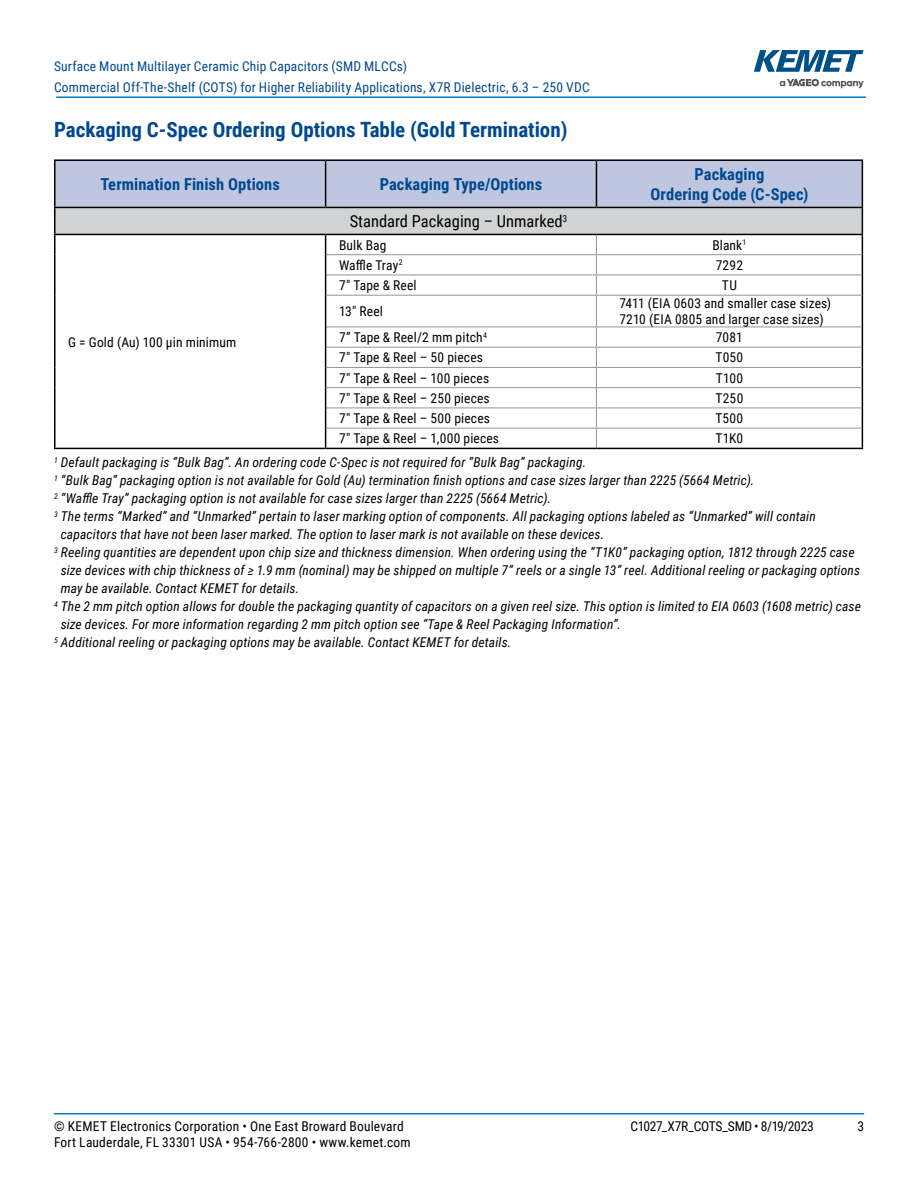
<style>
.page{position:relative;width:918px;height:1188px;background:#fff}
.page>*{position:absolute;margin:0;border:0;box-sizing:border-box;transform-origin:0 0}
.t1{font:700 21px "Roboto Condensed";color:#004990}
.t2{font:700 16.5px/19.8px "Roboto Condensed";letter-spacing:.005em;color:#004990;text-align:center}
.t3{font:16.5px "Roboto Condensed";color:#000}
.t4{font:italic 13.5px "Roboto Condensed";letter-spacing:.01em;color:#000}
.t5{font:13.5px/16.2px "Roboto Condensed";letter-spacing:.015em;color:#000}
.t6{font:13.5px/21px "Roboto Condensed";letter-spacing:.015em;color:#004990}
.t7{font:13.5px "Roboto Condensed";letter-spacing:-.025em;color:#000}
</style>
<div class="page">
<hr style="left:54px;top:1113px;width:810px;height:2px;background:#007dc3">
<hr style="left:56px;top:96px;width:810px;height:2px;background:#007dc3">
<svg style="left:780px;top:79px;width:84px;height:9px"></svg>
<svg style="left:754px;top:50px;width:110px;height:22px"></svg>
<hr style="left:862px;top:295px;width:1px;height:32px;background:#000">
<svg style="left:862px;top:327px;width:1px;height:121px"></svg>
<hr style="left:326px;top:295px;width:270px;height:1px;background:#939598">
<hr style="left:596px;top:295px;width:266px;height:1px;background:#939598">
<hr style="left:326px;top:327px;width:270px;height:1px;background:#939598">
<hr style="left:596px;top:327px;width:266px;height:1px;background:#939598">
<hr style="left:326px;top:347px;width:270px;height:1px;background:#939598">
<hr style="left:596px;top:347px;width:266px;height:1px;background:#939598">
<hr style="left:326px;top:367px;width:270px;height:1px;background:#939598">
<hr style="left:596px;top:367px;width:266px;height:1px;background:#939598">
<hr style="left:326px;top:387px;width:270px;height:1px;background:#939598">
<hr style="left:596px;top:387px;width:266px;height:1px;background:#939598">
<hr style="left:326px;top:408px;width:270px;height:1px;background:#939598">
<hr style="left:596px;top:408px;width:266px;height:1px;background:#939598">
<hr style="left:326px;top:428px;width:270px;height:1px;background:#939598">
<hr style="left:596px;top:428px;width:266px;height:1px;background:#939598">
<hr style="left:54px;top:159px;width:272px;height:2px;background:#000">
<hr style="left:54px;top:161px;width:2px;height:46px;background:#000">
<hr style="left:326px;top:159px;width:270px;height:2px;background:#000">
<hr style="left:596px;top:159px;width:267px;height:2px;background:#000">
<hr style="left:54px;top:235px;width:2px;height:20px;background:#000">
<hr style="left:54px;top:255px;width:2px;height:20px;background:#000">
<hr style="left:54px;top:275px;width:2px;height:20px;background:#000">
<hr style="left:54px;top:295px;width:2px;height:32px;background:#000">
<hr style="left:325px;top:295px;width:1px;height:32px;background:#000">
<hr style="left:54px;top:327px;width:2px;height:20px;background:#000">
<hr style="left:54px;top:347px;width:2px;height:20px;background:#000">
<hr style="left:54px;top:367px;width:2px;height:21px;background:#000">
<hr style="left:54px;top:388px;width:2px;height:20px;background:#000">
<hr style="left:54px;top:408px;width:2px;height:20px;background:#000">
<hr style="left:54px;top:428px;width:2px;height:20px;background:#000">
<svg style="left:325px;top:327px;width:1px;height:121px"></svg>
<svg style="left:55px;top:160px;width:808px;height:135px"></svg>
<hr style="left:596px;top:296px;width:1px;height:31px;background:#939598">
<svg style="left:596px;top:327px;width:1px;height:121px"></svg>
<hr style="left:54px;top:207px;width:272px;height:1px;background:#000">
<hr style="left:54px;top:208px;width:2px;height:26px;background:#000">
<hr style="left:326px;top:207px;width:270px;height:1px;background:#000">
<hr style="left:596px;top:207px;width:267px;height:1px;background:#000">
<hr style="left:54px;top:234px;width:272px;height:1px;background:#000">
<hr style="left:326px;top:234px;width:270px;height:1px;background:#000">
<hr style="left:596px;top:234px;width:267px;height:1px;background:#000">
<hr style="left:54px;top:448px;width:272px;height:1px;background:#000">
<hr style="left:326px;top:448px;width:270px;height:1px;background:#000">
<hr style="left:596px;top:448px;width:267px;height:1px;background:#000">
<p class="t6" style="left:54px;top:55px;width:537px">Surface Mount Multilayer Ceramic Chip Capacitors (SMD MLCCs)<br>Commercial Off-The-Shelf (COTS) for Higher Reliability Applications, X7R Dielectric, 6.3 – 250 VDC</p>
<h1 class="t1" style="left:54px;top:115px;width:515px">Packaging C-Spec Ordering Options Table (Gold Termination)</h1>
<p class="t2" style="left:100px;top:174px;width:181px">Termination Finish Options</p>
<p class="t2" style="left:380px;top:174px;width:164px">Packaging Type/Options</p>
<p class="t2" style="left:650px;top:164px;width:159px">Packaging<br>Ordering Code (C-Spec)</p>
<p class="t3" style="left:350px;top:210px;width:219px">Standard Packaging – Unmarked<sup>3</sup></p>
<p class="t5" style="left:339px;top:236px;width:49px">Bulk Bag</p>
<p class="t5" style="left:712px;top:236px;width:36px">Blank<sup>1</sup></p>
<p class="t5" style="left:339px;top:256px;width:65px">Waffle Tray<sup>2</sup></p>
<p class="t5" style="left:716px;top:256px;width:29px">7292</p>
<p class="t5" style="left:339px;top:277px;width:79px">7" Tape &amp; Reel</p>
<p class="t5" style="left:722px;top:277px;width:17px">TU</p>
<p class="t5" style="left:339px;top:303px;width:45px">13" Reel</p>
<p class="t5" style="left:619px;top:295px;width:213px">7411 (EIA 0603 and smaller case sizes)<br>7210 (EIA 0805 and larger case sizes)</p>
<p class="t5" style="left:339px;top:329px;width:149px">7” Tape &amp; Reel/2 mm pitch<sup>4</sup></p>
<p class="t5" style="left:716px;top:329px;width:29px">7081</p>
<p class="t5" style="left:339px;top:349px;width:145px">7" Tape &amp; Reel – 50 pieces</p>
<p class="t5" style="left:716px;top:349px;width:29px">T050</p>
<p class="t5" style="left:339px;top:369px;width:152px">7" Tape &amp; Reel – 100 pieces</p>
<p class="t5" style="left:716px;top:369px;width:29px">T100</p>
<p class="t5" style="left:339px;top:389px;width:152px">7" Tape &amp; Reel – 250 pieces</p>
<p class="t5" style="left:715px;top:389px;width:29px">T250</p>
<p class="t5" style="left:339px;top:410px;width:152px">7" Tape &amp; Reel – 500 pieces</p>
<p class="t5" style="left:716px;top:410px;width:29px">T500</p>
<p class="t5" style="left:339px;top:430px;width:162px">7" Tape &amp; Reel – 1,000 pieces</p>
<p class="t5" style="left:716px;top:430px;width:29px">T1K0</p>
<p class="t4" style="left:54px;top:453px;width:534px"><sup>1</sup> Default packaging is “Bulk Bag”. An ordering code C-Spec is not required for “Bulk Bag” packaging.</p>
<p class="t4" style="left:54px;top:471px;width:702px"><sup>1</sup> “Bulk Bag” packaging option is not available for Gold (Au) termination finish options and case sizes larger than 2225 (5664 Metric).</p>
<p class="t4" style="left:54px;top:489px;width:499px"><sup>2</sup> “Waffle Tray” packaging option is not available for case sizes larger than 2225 (5664 Metric).</p>
<p class="t4" style="left:54px;top:507px;width:763px"><sup>3</sup> The terms “Marked” and “Unmarked” pertain to laser marking option of components. All packaging options labeled as “Unmarked” will contain</p>
<p class="t4" style="left:61px;top:525px;width:545px">capacitors that have not been laser marked. The option to laser mark is not available on these devices.</p>
<p class="t4" style="left:54px;top:543px;width:802px"><sup>3</sup> Reeling quantities are dependent upon chip size and thickness dimension. When ordering using the “T1K0” packaging option, 1812 through 2225 case</p>
<p class="t4" style="left:61px;top:561px;width:801px">size devices with chip thickness of ≥ 1.9 mm (nominal) may be shipped on multiple 7” reels or a single 13” reel. Additional reeling or packaging options</p>
<p class="t4" style="left:61px;top:579px;width:240px">may be available. Contact KEMET for details.</p>
<p class="t4" style="left:54px;top:597px;width:808px"><sup>4</sup> The 2 mm pitch option allows for double the packaging quantity of capacitors on a given reel size. This option is limited to EIA 0603 (1608 metric) case</p>
<p class="t4" style="left:61px;top:615px;width:562px">size devices. For more information regarding 2 mm pitch option see “Tape &amp; Reel Packaging Information”.</p>
<p class="t4" style="left:54px;top:633px;width:459px"><sup>5</sup> Additional reeling or packaging options may be available. Contact KEMET for details.</p>
<p class="t5" style="left:68px;top:333px;width:170px">G = Gold (Au) 100 µin minimum</p>
<p class="t5" style="left:54px;top:1117px;width:351px">© KEMET Electronics Corporation • One East Broward Boulevard</p>
<p class="t7" style="left:630px;top:1116px;width:185px">C1027_X7R_COTS_SMD • 8/19/2023</p>
<p class="t5" style="left:857px;top:1117px;width:8px">3</p>
<p class="t5" style="left:54px;top:1133px;width:358px">Fort Lauderdale, FL 33301 USA • 954-766-2800 • www.kemet.com</p>
</div>
